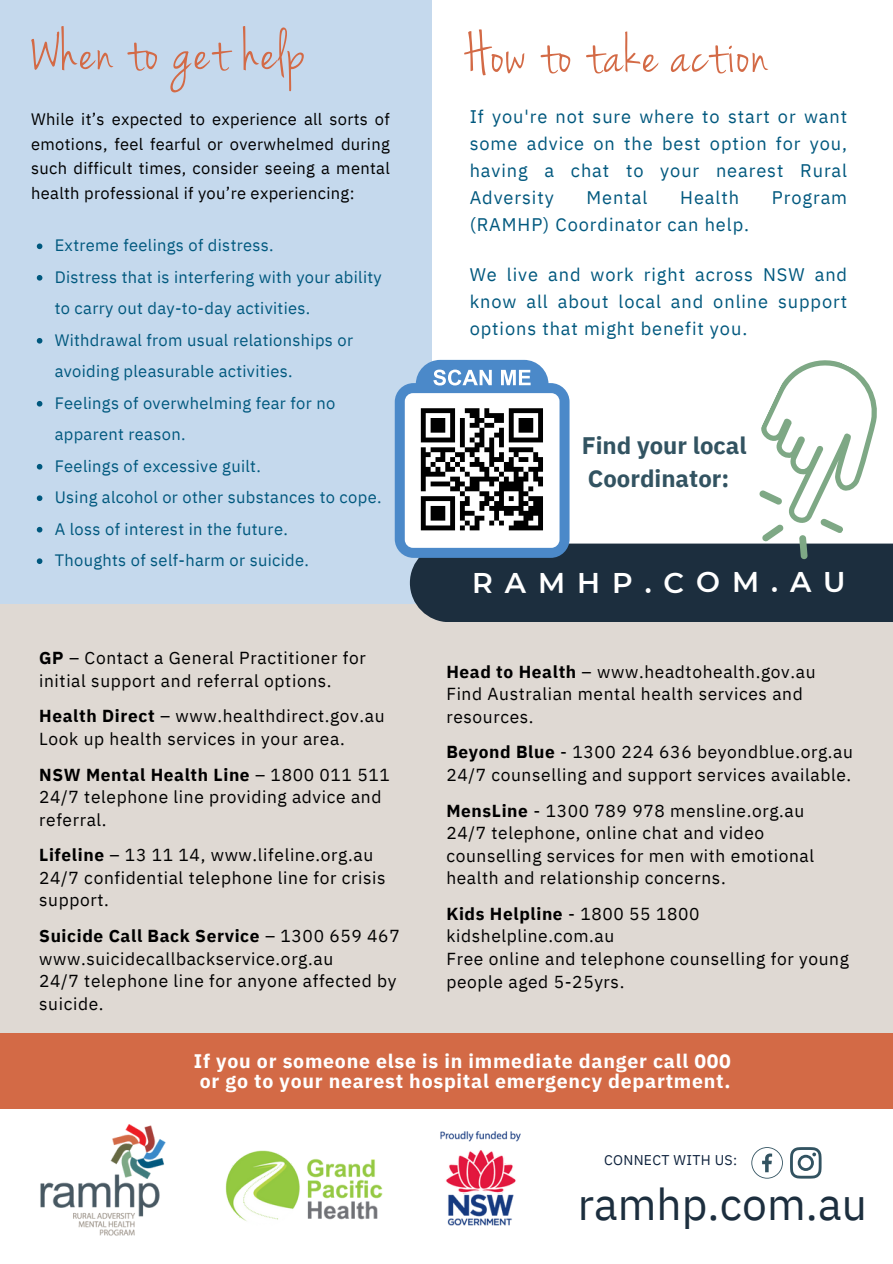
<style>
.page{position:relative;width:893px;height:1264px;background:#fff}
.page>*{position:absolute;margin:0;border:0;box-sizing:border-box;transform-origin:0 0}
.t1{font:60px "Jenna Sue";letter-spacing:.04em;color:#d36a46}
.t2{font:44.25px "IBM Plex Sans";color:#1c2e3e}
.t3{font:600 28.5px "Montserrat";letter-spacing:.415em;color:#fff}
.t4{font:700 23.85px/33px "IBM Plex Sans";color:#325361}
.t5{font:700 19.5px "IBM Plex Sans";letter-spacing:.04em;color:#fff}
.t6{font:18.15px/27px "IBM Plex Sans";letter-spacing:.05em;color:#00587e;text-align:justify}
.t7{font:17.4px/22.5px "IBM Plex Sans";letter-spacing:.035em;color:#000}
.t8{font:700 17.4px "IBM Plex Sans";letter-spacing:.035em;color:#000}
.t9{font:16.5px/31.5px "IBM Plex Sans";letter-spacing:.02em;color:#00587e}
.t10{font:16.5px/24.8px "IBM Plex Sans";letter-spacing:.02em;color:#000;text-align:justify}
.t11{font:14.1px "IBM Plex Sans";letter-spacing:.02em;color:#0d213c}
.s1{font-weight:700}
.s2{font-weight:400}
</style>
<div class="page">
<div style="left:0;top:604px;width:892px;height:454px;background:#dfd9d3"></div>
<div style="left:0;top:0;width:431px;height:604px;background:#c5d9ed"></div>
<div style="left:0;top:1033px;width:892px;height:75px;background:#d36a46"></div>
<img style="left:40px;top:1124px;width:481px;height:112px">
<svg style="left:790px;top:1147px;width:31px;height:31px"></svg>
<svg style="left:751px;top:1147px;width:31px;height:31px"></svg>
<div style="left:395px;top:383px;width:174px;height:175px;background:#4b89c9;border-radius:19px"></div>
<div style="left:405px;top:393px;width:154px;height:155px;background:#fff;border-radius:8px"></div>
<svg style="left:410px;top:343px;width:482px;height:279px"></svg>
<svg style="left:37px;top:243px;width:5px;height:6px"></svg>
<svg style="left:37px;top:275px;width:5px;height:5px"></svg>
<svg style="left:37px;top:338px;width:5px;height:5px"></svg>
<svg style="left:37px;top:401px;width:5px;height:5px"></svg>
<svg style="left:37px;top:464px;width:5px;height:5px"></svg>
<svg style="left:37px;top:495px;width:5px;height:6px"></svg>
<svg style="left:37px;top:527px;width:5px;height:5px"></svg>
<svg style="left:37px;top:558px;width:5px;height:6px"></svg>
<p class="t1" style="left:31px;top:24px;width:276px">When to get help</p>
<p class="t10" style="left:31px;top:106px;width:360px">While it’s expected to experience all sorts of emotions, feel fearful or overwhelmed during such difficult times, consider seeing a mental health professional if you’re experiencing:</p>
<p class="t9" style="left:55px;top:229px;width:220px">Extreme feelings of distress.</p>
<p class="t9" style="left:55px;top:261px;width:328px">Distress that is interfering with your ability to carry out day-to-day activities.</p>
<p class="t9" style="left:55px;top:324px;width:300px">Withdrawal from usual relationships or avoiding pleasurable activities.</p>
<p class="t9" style="left:55px;top:387px;width:282px">Feelings of overwhelming fear for no apparent reason.</p>
<p class="t9" style="left:55px;top:450px;width:208px">Feelings of excessive guilt.</p>
<p class="t9" style="left:55px;top:481px;width:328px">Using alcohol or other substances to cope.</p>
<p class="t9" style="left:55px;top:513px;width:235px">A loss of interest in the future.</p>
<p class="t9" style="left:55px;top:544px;width:256px">Thoughts of self-harm or suicide.</p>
<p class="t7" style="left:39px;top:646px;width:328px"><span class="s1">GP</span> – Contact a General Practitioner for initial support and referral options.</p>
<p class="t7" style="left:39px;top:704px;width:347px"><span class="s1">Health Direct</span> – www.healthdirect.gov.au</p>
<p class="t7" style="left:39px;top:727px;width:307px">Look up health services in your area.</p>
<p class="t8" style="left:39px;top:762px;width:352px">NSW Mental Health Line <span class="s2">– 1800 011 511</span></p>
<p class="t7" style="left:39px;top:785px;width:344px">24/7 telephone line providing advice and referral.</p>
<p class="t7" style="left:39px;top:843px;width:335px"><span class="s1">Lifeline</span> – 13 11 14, www.lifeline.org.au</p>
<p class="t7" style="left:39px;top:866px;width:348px">24/7 confidential telephone line for crisis support.</p>
<p class="t8" style="left:39px;top:924px;width:362px">Suicide Call Back Service <span class="s2">– 1300 659 467</span></p>
<p class="t7" style="left:39px;top:946px;width:295px">www.suicidecallbackservice.org.au</p>
<p class="t7" style="left:39px;top:969px;width:359px">24/7 telephone line for anyone affected by suicide.</p>
<p class="t1" style="left:465px;top:27px;width:304px">How to take action</p>
<p class="t6" style="left:469px;top:103px;width:379px">If you're not sure where to start or want some advice on the best option for you, having a chat to your nearest Rural Adversity</p>
<p class="t6" style="left:586px;top:184px;width:62px">Mental</p>
<p class="t6" style="left:680px;top:184px;width:60px">Health</p>
<p class="t6" style="left:771px;top:184px;width:77px">Program</p>
<p class="t6" style="left:469px;top:211px;width:281px">(RAMHP) Coordinator can help.</p>
<p class="t6" style="left:469px;top:260px;width:379px">We live and work right across NSW and know all about local and online support options that might benefit you.</p>
<p class="t4" style="left:581px;top:428px;width:166px">Find your local<br>Coordinator:</p>
<p class="t3" style="left:472px;top:565px;width:375px">RAMHP.COM.AU</p>
<p class="t7" style="left:446px;top:660px;width:370px"><span class="s1">Head to Health</span> – www.headtohealth.gov.au</p>
<p class="t7" style="left:446px;top:682px;width:358px">Find Australian mental health services and</p>
<p class="t7" style="left:446px;top:705px;width:89px">resources.</p>
<p class="t7" style="left:446px;top:740px;width:408px"><span class="s1">Beyond Blue</span> - 1300 224 636 beyondblue.org.au</p>
<p class="t7" style="left:446px;top:763px;width:406px">24/7 counselling and support services available.</p>
<p class="t7" style="left:446px;top:798px;width:359px"><span class="s1">MensLine</span> - 1300 789 978 mensline.org.au</p>
<p class="t7" style="left:446px;top:821px;width:369px">24/7 telephone, online chat and video counselling services for men with emotional health and relationship concerns.</p>
<p class="t7" style="left:446px;top:902px;width:255px"><span class="s1">Kids Helpline</span> - 1800 55 1800 kidshelpline.com.au</p>
<p class="t7" style="left:446px;top:947px;width:404px">Free online and telephone counselling for young people aged 5-25yrs.</p>
<p class="t5" style="left:194px;top:1047px;width:538px">If you or someone else is in immediate danger call 000</p>
<p class="t5" style="left:200px;top:1068px;width:532px">or go to your nearest hospital emergency department.</p>
<p class="t11" style="left:604px;top:1150px;width:135px">CONNECT WITH US:</p>
<p class="t2" style="left:577px;top:1174px;width:291px">ramhp.com.au</p>
</div>
